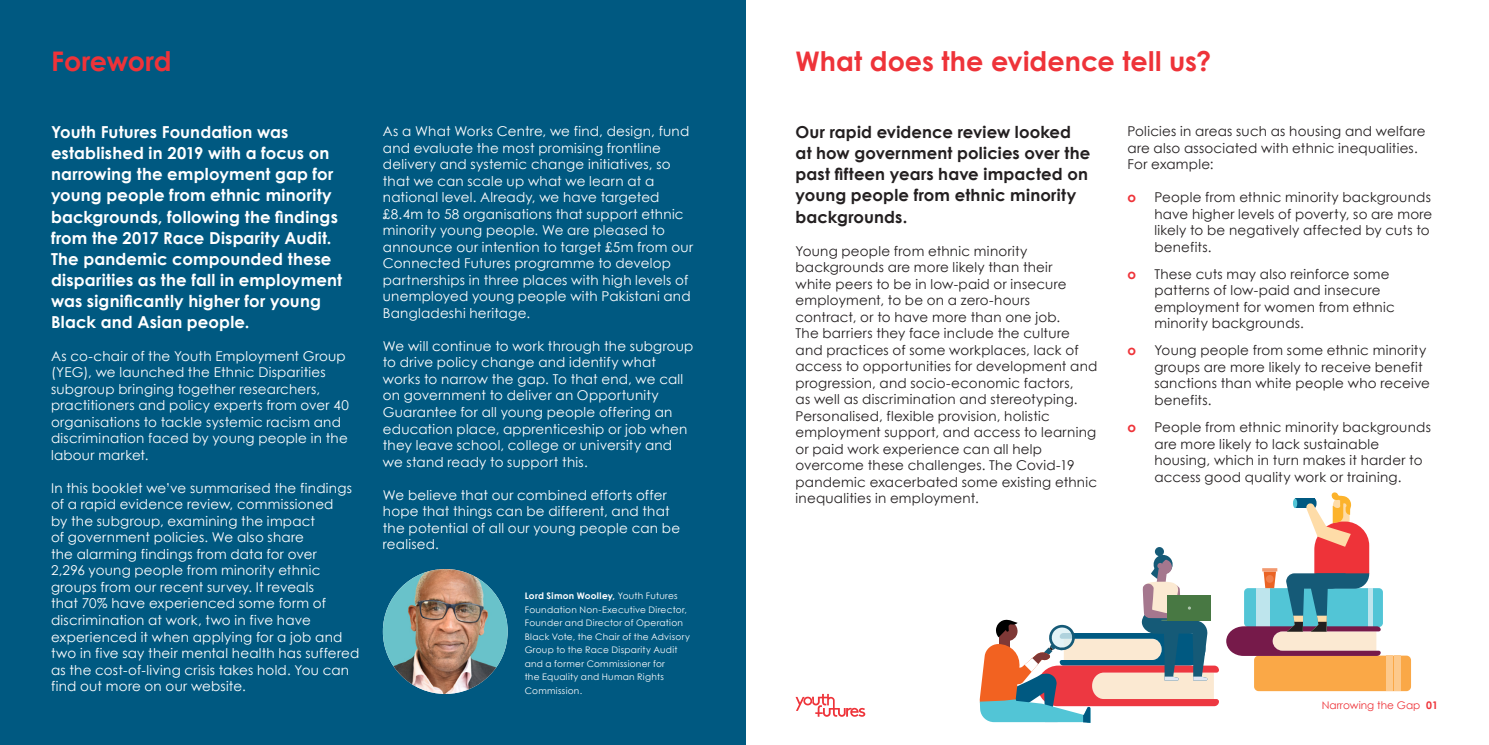
<style>
.page{position:relative;width:1489px;height:745px;background:#fff}
.page>*{position:absolute;margin:0;border:0;box-sizing:border-box;transform-origin:0 0}
.t1{font:700 27px "Century Gothic";color:#ee3339}
.t2{font:700 16.5px/21px "Century Gothic";letter-spacing:.01em;color:#fff}
.t3{font:700 16.5px/21px "Century Gothic";letter-spacing:.005em;color:#231f20}
.t4{font:13.5px/16.5px "Century Gothic";letter-spacing:.015em;color:#fff}
.t5{font:13.5px/16.5px "Century Gothic";letter-spacing:.015em;color:#231f20}
.t6{font:700 13.5px "Century Gothic";color:#ee3339}
.t7{font:10.5px "Century Gothic";color:#ee3339}
.t8{font:9px/13.5px "Century Gothic";letter-spacing:.03em;color:#fff}
.s1{font-weight:700}
</style>
<div class="page">
<div style="left:0;top:0;width:746px;height:744px;background:#005981"></div>
<img style="left:383px;top:568px;width:124px;height:125px;border-radius:62px">
<svg style="left:795px;top:693px;width:70px;height:23px"></svg>
<div style="left:1253px;top:655px;width:157px;height:35px;background:#faa847;border-radius:5px"></div>
<svg style="left:1226px;top:492px;width:154px;height:163px"></svg>
<div style="left:1394px;top:655px;width:6px;height:35px;background:#fdc98c"></div>
<div style="left:1386px;top:655px;width:6px;height:35px;background:#fdc98c"></div>
<svg style="left:1154px;top:546px;width:9px;height:9px"></svg>
<svg style="left:979px;top:553px;width:239px;height:169px"></svg>
<p class="t1" style="left:51px;top:41px;width:122px">Foreword</p>
<p class="t2" style="left:51px;top:121px;width:292px">Youth Futures Foundation was established in 2019 with a focus on narrowing the employment gap for young people from ethnic minority backgrounds, following the findings from the 2017 Race Disparity Audit.<br>The pandemic compounded these disparities as the fall in employment was significantly higher for young Black and Asian people.</p>
<p class="t4" style="left:51px;top:347px;width:299px">As co-chair of the Youth Employment Group (YEG), we launched the Ethnic Disparities subgroup bringing together researchers, practitioners and policy experts from over 40 organisations to tackle systemic racism and discrimination faced by young people in the labour market.</p>
<p class="t4" style="left:51px;top:479px;width:310px">In this booklet we’ve summarised the findings of a rapid evidence review, commissioned<br>by the subgroup, examining the impact<br>of government policies. We also share<br>the alarming findings from data for over<br>2,296 young people from minority ethnic groups from our recent survey. It reveals<br>that 70% have experienced some form of discrimination at work, two in five have experienced it when applying for a job and two in five say their mental health has suffered as the cost-of-living crisis takes hold. You can find out more on our website.</p>
<p class="t4" style="left:383px;top:123px;width:312px">As a What Works Centre, we find, design, fund and evaluate the most promising frontline delivery and systemic change initiatives, so that we can scale up what we learn at a national level. Already, we have targeted £8.4m to 58 organisations that support ethnic minority young people. We are pleased to announce our intention to target £5m from our Connected Futures programme to develop partnerships in three places with high levels of unemployed young people with Pakistani and Bangladeshi heritage.</p>
<p class="t4" style="left:383px;top:337px;width:312px">We will continue to work through the subgroup to drive policy change and identify what works to narrow the gap. To that end, we call on government to deliver an Opportunity Guarantee for all young people offering an education place, apprenticeship or job when they leave school, college or university and we stand ready to support this.</p>
<p class="t4" style="left:383px;top:486px;width:299px">We believe that our combined efforts offer hope that things can be different, and that the potential of all our young people can be realised.</p>
<p class="t8" style="left:524px;top:588px;width:167px"><span class="s1">Lord Simon Woolley,</span> Youth Futures<br>Foundation Non-Executive Director,<br>Founder and Director of Operation<br>Black Vote, the Chair of the Advisory<br>Group to the Race Disparity Audit and a former Commissioner for<br>the Equality and Human Rights<br>Commission.</p>
<p class="t1" style="left:795px;top:41px;width:417px">What does the evidence tell us?</p>
<p class="t3" style="left:795px;top:121px;width:296px">Our rapid evidence review looked at how government policies over the past fifteen years have impacted on young people from ethnic minority backgrounds.</p>
<p class="t5" style="left:795px;top:242px;width:303px">Young people from ethnic minority backgrounds are more likely than their<br>white peers to be in low-paid or insecure employment, to be on a zero-hours<br>contract, or to have more than one job.<br>The barriers they face include the culture and practices of some workplaces, lack of access to opportunities for development and progression, and socio-economic factors,<br>as well as discrimination and stereotyping.<br>Personalised, flexible provision, holistic employment support, and access to learning or paid work experience can all help overcome these challenges. The Covid-19 pandemic exacerbated some existing ethnic inequalities in employment.</p>
<p class="t5" style="left:1127px;top:123px;width:300px">Policies in areas such as housing and welfare are also associated with ethnic inequalities.<br>For example:</p>
<p class="t6" style="left:1127px;top:187px;width:10px">o</p>
<p class="t5" style="left:1154px;top:189px;width:279px">People from ethnic minority backgrounds have higher levels of poverty, so are more likely to be negatively affected by cuts to benefits.</p>
<p class="t6" style="left:1127px;top:263px;width:10px">o</p>
<p class="t5" style="left:1154px;top:265px;width:242px">These cuts may also reinforce some patterns of low-paid and insecure employment for women from ethnic minority backgrounds.</p>
<p class="t6" style="left:1127px;top:340px;width:10px">o</p>
<p class="t5" style="left:1154px;top:342px;width:277px">Young people from some ethnic minority groups are more likely to receive benefit sanctions than white people who receive benefits.</p>
<p class="t6" style="left:1127px;top:416px;width:10px">o</p>
<p class="t5" style="left:1154px;top:418px;width:278px">People from ethnic minority backgrounds are more likely to lack sustainable housing, which in turn makes it harder to access good quality work or training.</p>
<p class="t7" style="left:1321px;top:698px;width:118px">Narrowing the Gap <span class="s1">01</span></p>
</div>
